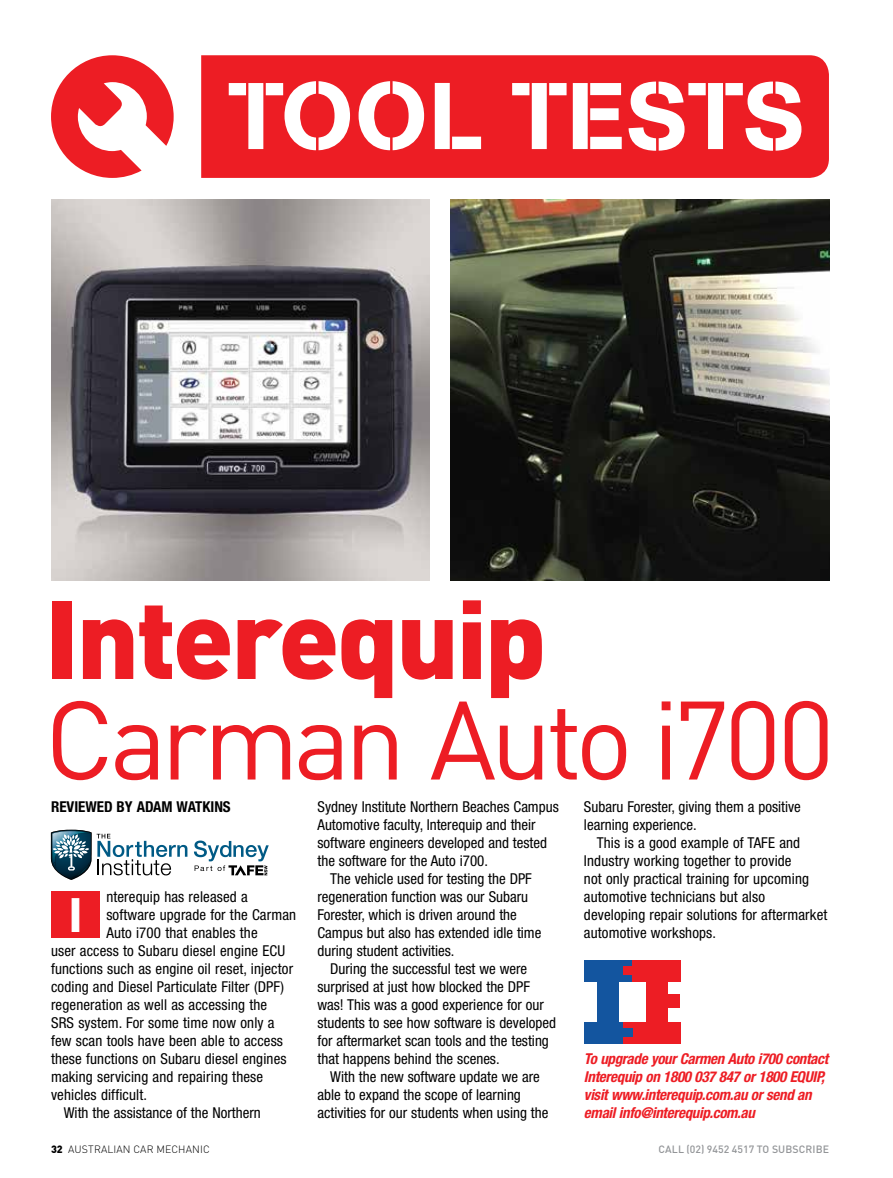
<style>
.page{position:relative;width:893px;height:1178px;background:#fff}
.page>*{position:absolute;margin:0;border:0;box-sizing:border-box;transform-origin:0 0}
.t1{font:109.5px "DIN Pro";letter-spacing:-.055em;color:#ed1d24}
.t2{font:900 109.5px "DIN Pro";letter-spacing:-.03em;color:#ed1d24}
.t3{font:93.45px "AG Book Stencil";letter-spacing:.01em;color:#fff}
.t4{font:48px "AG Book Stencil";color:#fff}
.t5{font:condensed 15px/18px "Helvetica Neue LT Std";color:#000}
.t6{font:italic 700 condensed 15px/18px "Helvetica Neue LT Std";letter-spacing:-.02em;color:#ed1d24}
.t7{font:700 condensed 15px "Helvetica Neue LT Std";color:#000}
.t8{font:500 10.5px "DIN Pro";letter-spacing:.01em;color:#939598}
.t9{font:300 10.5px "DIN Pro";letter-spacing:.01em;color:#000}
.s1{font-weight:900}
</style>
<div class="page">
<div style="left:201px;top:55px;width:628px;height:123px;background:#ed1d24"></div>
<svg style="left:51px;top:55px;width:123px;height:123px"></svg>
<div style="left:51px;top:891px;width:49px;height:47px;background:#ed1d24"></div>
<div style="left:584px;top:960px;width:48px;height:21px;background:#13559f"></div>
<div style="left:584px;top:1022px;width:48px;height:21px;background:#13559f"></div>
<div style="left:632px;top:960px;width:49px;height:21px;background:#ed1d24"></div>
<div style="left:624px;top:1022px;width:57px;height:21px;background:#ed1d24"></div>
<div style="left:624px;top:966px;width:44px;height:9px;background:#ed1d24"></div>
<div style="left:615px;top:1028px;width:17px;height:9px;background:#13559f"></div>
<div style="left:597px;top:975px;width:22px;height:52px;background:#13559f"></div>
<div style="left:646px;top:975px;width:22px;height:52px;background:#ed1d24"></div>
<div style="left:646px;top:994px;width:33px;height:13px;background:#ed1d24"></div>
<svg style="left:194px;top:840px;width:75px;height:35px"></svg>
<svg style="left:51px;top:830px;width:136px;height:50px"></svg>
<img style="left:51px;top:199px;width:378px;height:381px">
<img style="left:451px;top:199px;width:378px;height:381px">
<h2 class="t3" style="left:229px;top:60px;width:578px">TOOL TESTS</h2>
<h1 class="t2" style="left:45px;top:565px;width:503px">Interequip</h1>
<h1 class="t1" style="left:45px;top:665px;width:792px">Carman Auto i700</h1>
<p class="t5" style="left:317px;top:798px;width:243px">Sydney Institute Northern Beaches Campus</p>
<p class="t5" style="left:317px;top:816px;width:220px">Automotive faculty, Interequip and their</p>
<p class="t5" style="left:317px;top:834px;width:231px">software engineers developed and tested</p>
<p class="t5" style="left:317px;top:852px;width:172px">the software for the Auto i700.</p>
<p class="t5" style="left:330px;top:870px;width:203px">The vehicle used for testing the DPF</p>
<p class="t5" style="left:317px;top:888px;width:212px">regeneration function was our Subaru</p>
<p class="t5" style="left:317px;top:906px;width:201px">Forester, which is driven around the</p>
<p class="t5" style="left:317px;top:924px;width:225px">Campus but also has extended idle time</p>
<p class="t5" style="left:317px;top:942px;width:139px">during student activities.</p>
<p class="t5" style="left:330px;top:960px;width:198px">During the successful test we were</p>
<p class="t5" style="left:317px;top:978px;width:214px">surprised at just how blocked the DPF</p>
<p class="t5" style="left:317px;top:996px;width:228px">was! This was a good experience for our</p>
<p class="t5" style="left:317px;top:1014px;width:240px">students to see how software is developed</p>
<p class="t5" style="left:317px;top:1032px;width:233px">for aftermarket scan tools and the testing</p>
<p class="t5" style="left:317px;top:1050px;width:184px">that happens behind the scenes.</p>
<p class="t5" style="left:330px;top:1068px;width:211px">With the new software update we are</p>
<p class="t5" style="left:317px;top:1086px;width:205px">able to expand the scope of learning</p>
<p class="t5" style="left:317px;top:1104px;width:232px">activities for our students when using the</p>
<p class="t7" style="left:51px;top:798px;width:181px">REVIEWED BY ADAM WATKINS</p>
<p class="t5" style="left:584px;top:798px;width:218px">Subaru Forester, giving them a positive learning experience.</p>
<p class="t5" style="left:584px;top:834px;width:245px;text-indent:13px">This is a good example of TAFE and Industry working together to provide<br>not only practical training for upcoming automotive technicians but also developing repair solutions for aftermarket automotive workshops.</p>
<p class="t5" style="left:106px;top:888px;width:143px">nterequip has released a</p>
<p class="t5" style="left:106px;top:906px;width:191px">software upgrade for the Carman</p>
<p class="t5" style="left:106px;top:924px;width:153px">Auto i700 that enables the</p>
<p class="t5" style="left:51px;top:942px;width:236px">user access to Subaru diesel engine ECU</p>
<p class="t5" style="left:51px;top:960px;width:244px">functions such as engine oil reset, injector</p>
<p class="t5" style="left:51px;top:978px;width:235px">coding and Diesel Particulate Filter (DPF)</p>
<p class="t5" style="left:51px;top:996px;width:218px">regeneration as well as accessing the</p>
<p class="t5" style="left:51px;top:1014px;width:225px">SRS system. For some time now only a</p>
<p class="t5" style="left:51px;top:1032px;width:234px">few scan tools have been able to access</p>
<p class="t5" style="left:51px;top:1050px;width:237px">these functions on Subaru diesel engines</p>
<p class="t5" style="left:51px;top:1068px;width:214px">making servicing and repairing these</p>
<p class="t5" style="left:51px;top:1086px;width:98px">vehicles difficult.</p>
<p class="t5" style="left:64px;top:1104px;width:198px">With the assistance of the Northern</p>
<h3 class="t4" style="left:69px;top:886px;width:15px">I</h3>
<p class="t6" style="left:584px;top:1050px;width:246px">To upgrade your Carmen Auto i700 contact Interequip on 1800 037 847 or 1800 EQUIP, visit www.interequip.com.au or send an email info@interequip.com.au</p>
<p class="t9" style="left:51px;top:1141px;width:160px"><span class="s1">32</span> AUSTRALIAN CAR MECHANIC</p>
<p class="t8" style="left:659px;top:1141px;width:172px">CALL (02) 9452 4517 TO SUBSCRIBE</p>
</div>
